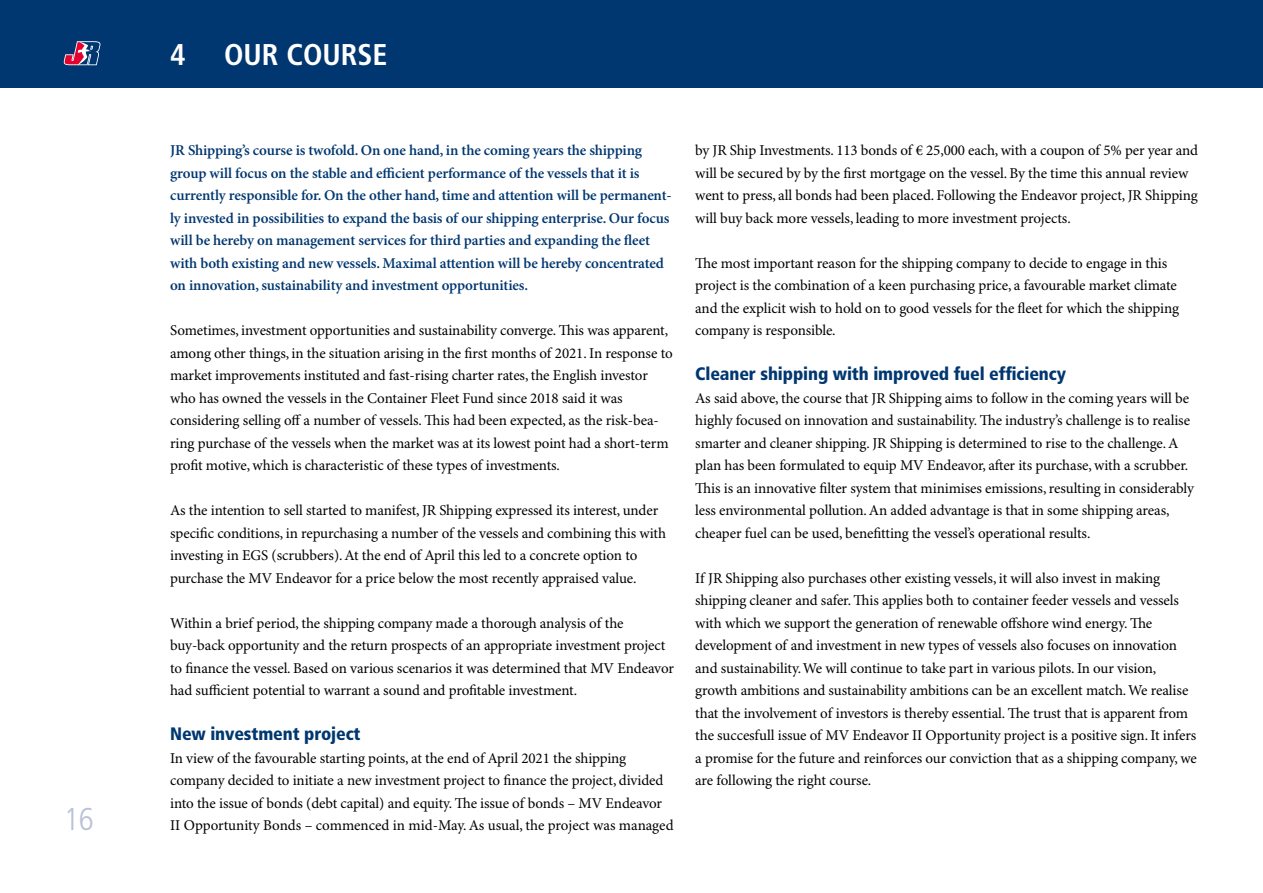
<style>
.page{position:relative;width:1263px;height:893px;background:#fff}
.page>*{position:absolute;margin:0;border:0;box-sizing:border-box;transform-origin:0 0}
.t1{font:300 condensed 31.5px "Frutiger";color:#bac0d9}
.t2{font:700 condensed 30px "Frutiger";color:#fff}
.t3{font:900 condensed 18px "Frutiger";letter-spacing:-.005em;color:#003770}
.t4{font:15px/22.5px "Minion Pro";letter-spacing:-.01em;color:#000}
.t5{font:600 15px/22.5px "Minion Pro";letter-spacing:-.01em;color:#003770}
</style>
<div class="page">
<div style="left:0;top:0;width:1263px;height:88px;background:#003770"></div>
<svg style="left:64px;top:41px;width:37px;height:24px"></svg>
<h1 class="t1" style="left:64px;top:801px;width:32px">16</h1>
<h2 class="t2" style="left:170px;top:37px;width:17px">4</h2>
<h2 class="t2" style="left:224px;top:37px;width:165px">OUR COURSE</h2>
<p class="t5" style="left:170px;top:140px;width:503px">JR Shipping’s course is twofold. On one hand, in the coming years the shipping group will focus on the stable and efficient performance of the vessels that it is currently responsible for. On the other hand, time and attention will be permanent&shy;ly invested in possibilities to expand the basis of our shipping enterprise. Our focus will be hereby on management services for third parties and expanding the fleet with both existing and new vessels. Maximal attention will be hereby concentrated on innovation, sustainability and investment opportunities.</p>
<p class="t4" style="left:170px;top:320px;width:504px">Sometimes, investment opportunities and sustainability converge. This was apparent, among other things, in the situation arising in the first months of 2021. In response to market improvements instituted and fast-rising charter rates, the English investor who has owned the vessels in the Container Fleet Fund since 2018 said it was considering selling off a number of vessels. This had been expected, as the risk-bea&shy;ring purchase of the vessels when the market was at its lowest point had a short-term profit motive, which is characteristic of these types of investments.</p>
<p class="t4" style="left:170px;top:500px;width:497px">As the intention to sell started to manifest, JR Shipping expressed its interest, under specific conditions, in repurchasing a number of the vessels and combining this with investing in EGS (scrubbers). At the end of April this led to a concrete option to purchase the MV Endeavor for a price below the most recently appraised value.</p>
<p class="t4" style="left:170px;top:612px;width:505px">Within a brief period, the shipping company made a thorough analysis of the buy-back opportunity and the return prospects of an appropriate investment project to finance the vessel. Based on various scenarios it was determined that MV Endeavor had sufficient potential to warrant a sound and profitable investment.</p>
<p class="t3" style="left:170px;top:723px;width:192px">New investment project</p>
<p class="t4" style="left:170px;top:747px;width:505px">In view of the favourable starting points, at the end of April 2021 the shipping company decided to initiate a new investment project to finance the project, divided into the issue of bonds (debt capital) and equity. The issue of bonds – MV Endeavor II Opportunity Bonds – commenced in mid-May. As usual, the project was managed</p>
<p class="t4" style="left:695px;top:140px;width:504px">by JR Ship Investments. 113 bonds of € 25,000 each, with a coupon of 5% per year and will be secured by by the first mortgage on the vessel. By the time this annual review went to press, all bonds had been placed. Following the Endeavor project, JR Shipping will buy back more vessels, leading to more investment projects.</p>
<p class="t4" style="left:695px;top:252px;width:485px">The most important reason for the shipping company to decide to engage in this project is the combination of a keen purchasing price, a favourable market climate and the explicit wish to hold on to good vessels for the fleet for which the shipping company is responsible.</p>
<p class="t3" style="left:695px;top:363px;width:372px">Cleaner shipping with improved fuel efficiency</p>
<p class="t4" style="left:695px;top:387px;width:500px">As said above, the course that JR Shipping aims to follow in the coming years will be highly focused on innovation and sustainability. The industry’s challenge is to realise smarter and cleaner shipping. JR Shipping is determined to rise to the challenge. A plan has been formulated to equip MV Endeavor, after its purchase, with a scrubber.<br>This is an innovative filter system that minimises emissions, resulting in considerably less environmental pollution. An added advantage is that in some shipping areas, cheaper fuel can be used, benefitting the vessel’s operational results.</p>
<p class="t4" style="left:695px;top:567px;width:503px">If JR Shipping also purchases other existing vessels, it will also invest in making shipping cleaner and safer. This applies both to container feeder vessels and vessels with which we support the generation of renewable offshore wind energy. The development of and investment in new types of vessels also focuses on innovation and sustainability. We will continue to take part in various pilots. In our vision, growth ambitions and sustainability ambitions can be an excellent match. We realise that the involvement of investors is thereby essential. The trust that is apparent from the succesfull issue of MV Endeavor II Opportunity project is a positive sign. It infers a promise for the future and reinforces our conviction that as a shipping company, we are following the right course.</p>
</div>
